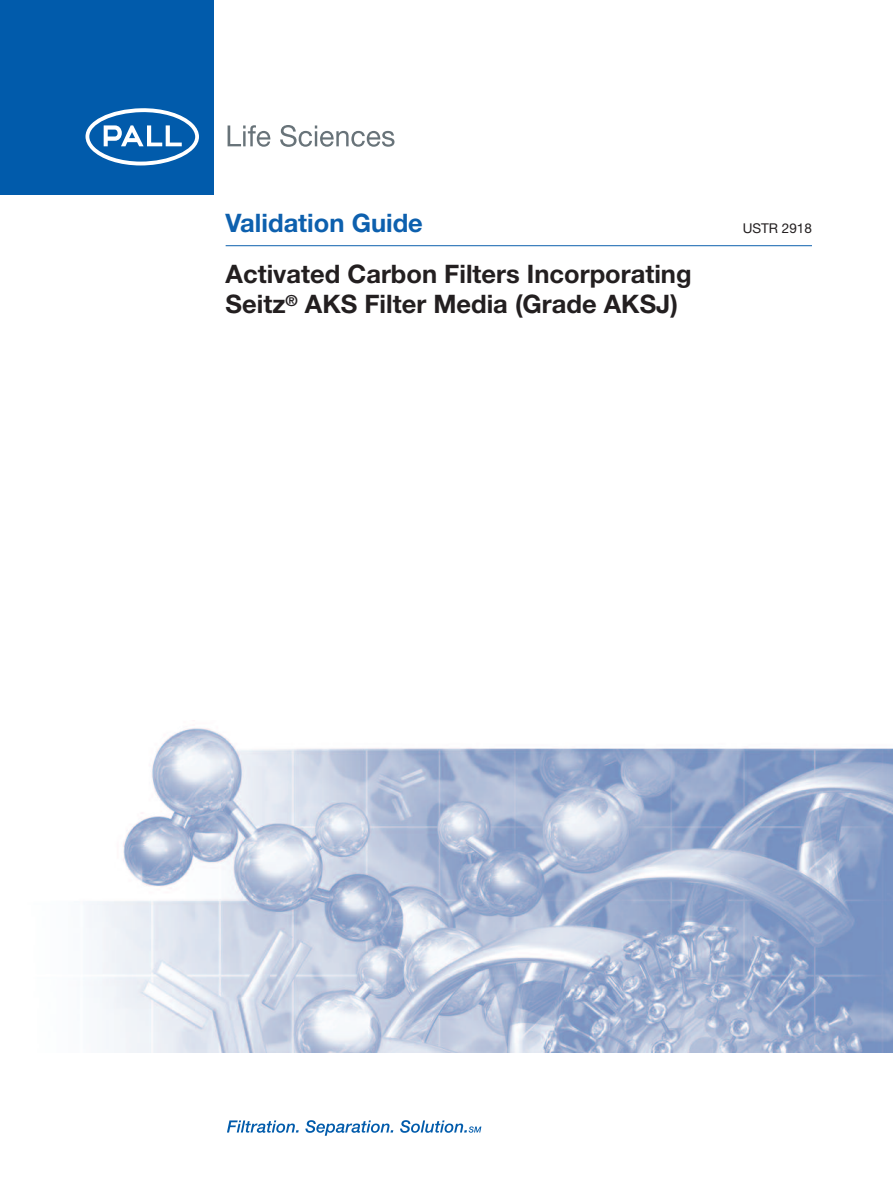
<style>
.page{position:relative;width:893px;height:1188px;background:#fff}
.page>*{position:absolute;margin:0;border:0;box-sizing:border-box;transform-origin:0 0}
.t1{font:700 25.5px/30px "Helvetica Neue LT Std";color:#231f20}
.t2{font:700 25.5px "Helvetica Neue LT Std";color:#0d60ae}
.t3{font:13.5px "Helvetica Neue LT Std";color:#231f20}
</style>
<div class="page">
<img style="left:83px;top:728px;width:810px;height:325px">
<svg style="left:227px;top:1120px;width:72px;height:13px"></svg>
<svg style="left:305px;top:1120px;width:88px;height:16px"></svg>
<svg style="left:400px;top:1120px;width:81px;height:13px"></svg>
<hr style="left:226px;top:245px;width:586px;height:1px;background:#0d60ae">
<div style="left:0;top:0;width:213px;height:195px;background:#015bab"></div>
<svg style="left:86px;top:108px;width:113px;height:57px"></svg>
<svg style="left:228px;top:125px;width:42px;height:22px"></svg>
<svg style="left:280px;top:125px;width:114px;height:22px"></svg>
<p class="t2" style="left:226px;top:214px;width:199px">Validation Guide</p>
<p class="t3" style="left:743px;top:223px;width:71px">USTR 2918</p>
<p class="t1" style="left:226px;top:261px;width:468px">Activated Carbon Filters Incorporating<br>Seitz<sup>®</sup> AKS Filter Media (Grade AKSJ)</p>
</div>
